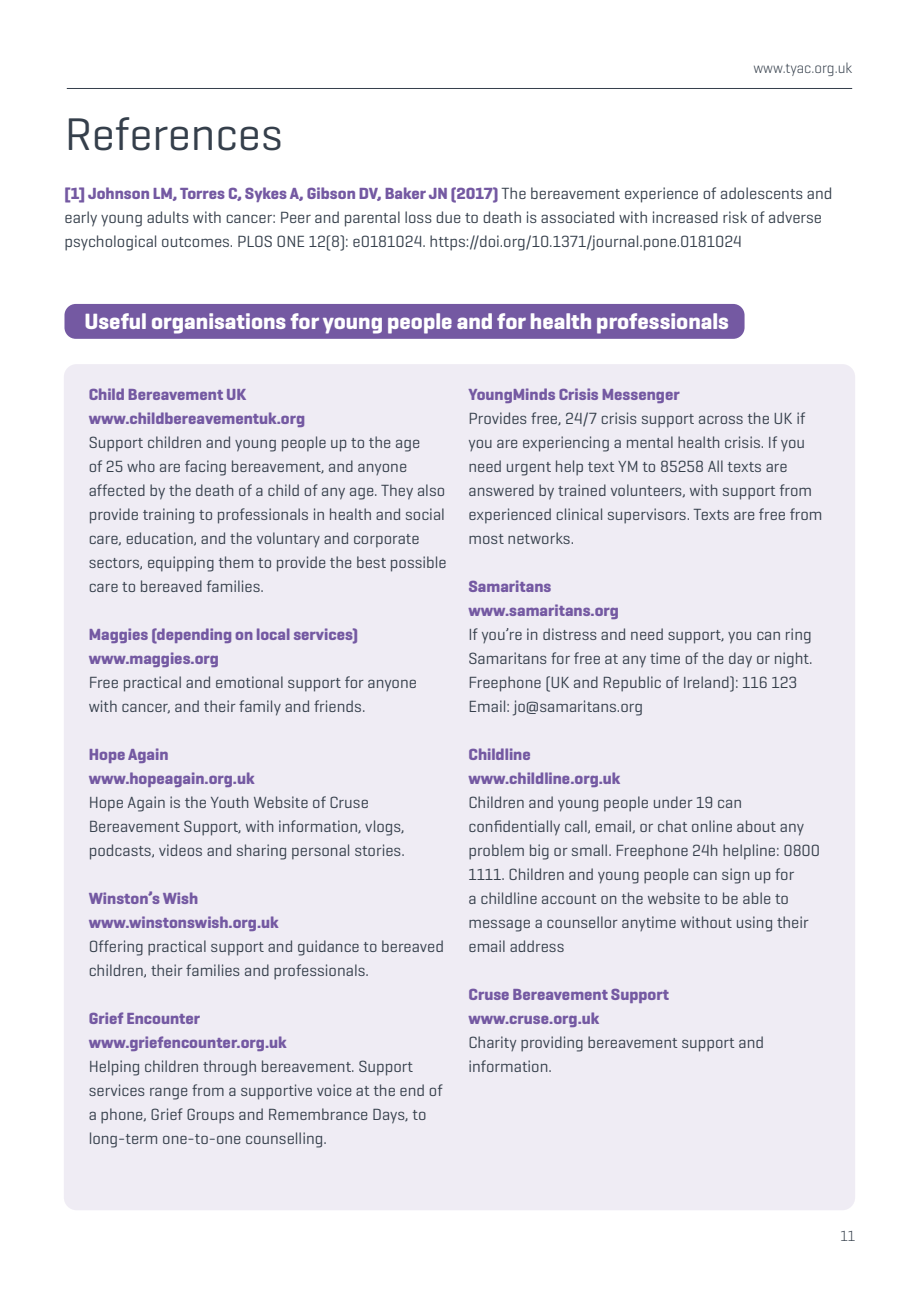
<style>
.page{position:relative;width:919px;height:1289px;background:#fff}
.page>*{position:absolute;margin:0;border:0;box-sizing:border-box;transform-origin:0 0}
.t1{font:46.5px "Geogrotesque";color:#353f4b}
.t2{font:700 22.5px "Geogrotesque";color:#fff}
.t3{font:16.5px/24px "Geogrotesque";color:#353f4b}
.t4{font:700 16.5px "Geogrotesque";color:#7459a2}
.t5{font:300 15px "Geogrotesque";color:#353f4b}
.s1{font-weight:700;color:#7459a2}
</style>
<div class="page">
<hr style="left:67px;top:88px;width:785px;height:1px;background:#353f4b">
<div style="left:64px;top:364px;width:791px;height:846px;background:#efecf4;border-radius:13px"></div>
<div style="left:64px;top:304px;width:680px;height:35px;background:#7459a2;border-radius:11px"></div>
<p class="t1" style="left:65px;top:105px;width:220px">References</p>
<p class="t5" style="left:753px;top:59px;width:100px">www.tyac.org.uk</p>
<p class="t3" style="left:64px;top:181px;width:769px"><span class="s1">[1] Johnson LM, Torres C, Sykes A, Gibson DV, Baker JN (2017)</span> The bereavement experience of adolescents and early young adults with cancer: Peer and parental loss due to death is associated with increased risk of adverse psychological outcomes. PLOS ONE 12(8): e0181024. https://doi.org/10.1371/journal.pone.0181024</p>
<p class="t2" style="left:84px;top:307px;width:646px">Useful organisations for young people and for health professionals</p>
<p class="t4" style="left:89px;top:384px;width:159px">Child Bereavement UK</p>
<p class="t4" style="left:89px;top:408px;width:218px">www.childbereavementuk.org</p>
<p class="t3" style="left:89px;top:430px;width:359px">Support children and young people up to the age<br>of 25 who are facing bereavement, and anyone affected by the death of a child of any age. They also provide training to professionals in health and social care, education, and the voluntary and corporate sectors, equipping them to provide the best possible care to bereaved families.</p>
<p class="t4" style="left:89px;top:624px;width:271px">Maggies (depending on local services)</p>
<p class="t4" style="left:89px;top:648px;width:132px">www.maggies.org</p>
<p class="t3" style="left:89px;top:670px;width:330px">Free practical and emotional support for anyone with cancer, and their family and friends.</p>
<p class="t4" style="left:89px;top:744px;width:81px">Hope Again</p>
<p class="t4" style="left:89px;top:768px;width:167px">www.hopeagain.org.uk</p>
<p class="t3" style="left:89px;top:790px;width:317px">Hope Again is the Youth Website of Cruse<br>Bereavement Support, with information, vlogs, podcasts, videos and sharing personal stories.</p>
<p class="t4" style="left:89px;top:888px;width:111px">Winston’s Wish</p>
<p class="t4" style="left:89px;top:912px;width:192px">www.winstonswish.org.uk</p>
<p class="t3" style="left:89px;top:934px;width:357px">Offering practical support and guidance to bereaved children, their families and professionals.</p>
<p class="t4" style="left:89px;top:1008px;width:113px">Grief Encounter</p>
<p class="t4" style="left:89px;top:1032px;width:199px">www.griefencounter.org.uk</p>
<p class="t3" style="left:89px;top:1054px;width:355px">Helping children through bereavement. Support services range from a supportive voice at the end of a phone, Grief Groups and Remembrance Days, to long-term one-to-one counselling.</p>
<p class="t4" style="left:468px;top:384px;width:213px">YoungMinds Crisis Messenger</p>
<p class="t3" style="left:468px;top:406px;width:355px">Provides free, 24/7 crisis support across the UK if you are experiencing a mental health crisis. If you need urgent help text YM to 85258 All texts are answered by trained volunteers, with support from experienced clinical supervisors. Texts are free from most networks.</p>
<p class="t4" style="left:468px;top:576px;width:84px">Samaritans</p>
<p class="t4" style="left:468px;top:600px;width:152px">www.samaritans.org</p>
<p class="t3" style="left:468px;top:622px;width:345px">If you’re in distress and need support, you can ring Samaritans for free at any time of the day or night.<br>Freephone (UK and Republic of Ireland): 116 123<br>Email: jo@samaritans.org</p>
<p class="t4" style="left:468px;top:744px;width:64px">Childline</p>
<p class="t4" style="left:468px;top:768px;width:153px">www.childline.org.uk</p>
<p class="t3" style="left:468px;top:790px;width:353px">Children and young people under 19 can confidentially call, email, or chat online about any problem big or small. Freephone 24h helpline: 0800<br>1111. Children and young people can sign up for<br>a childline account on the website to be able to message a counsellor anytime without using their email address</p>
<p class="t4" style="left:468px;top:984px;width:202px">Cruse Bereavement Support</p>
<p class="t4" style="left:468px;top:1008px;width:132px">www.cruse.org.uk</p>
<p class="t3" style="left:468px;top:1030px;width:297px">Charity providing bereavement support and information.</p>
<p class="t5" style="left:840px;top:1226px;width:16px">11</p>
</div>
